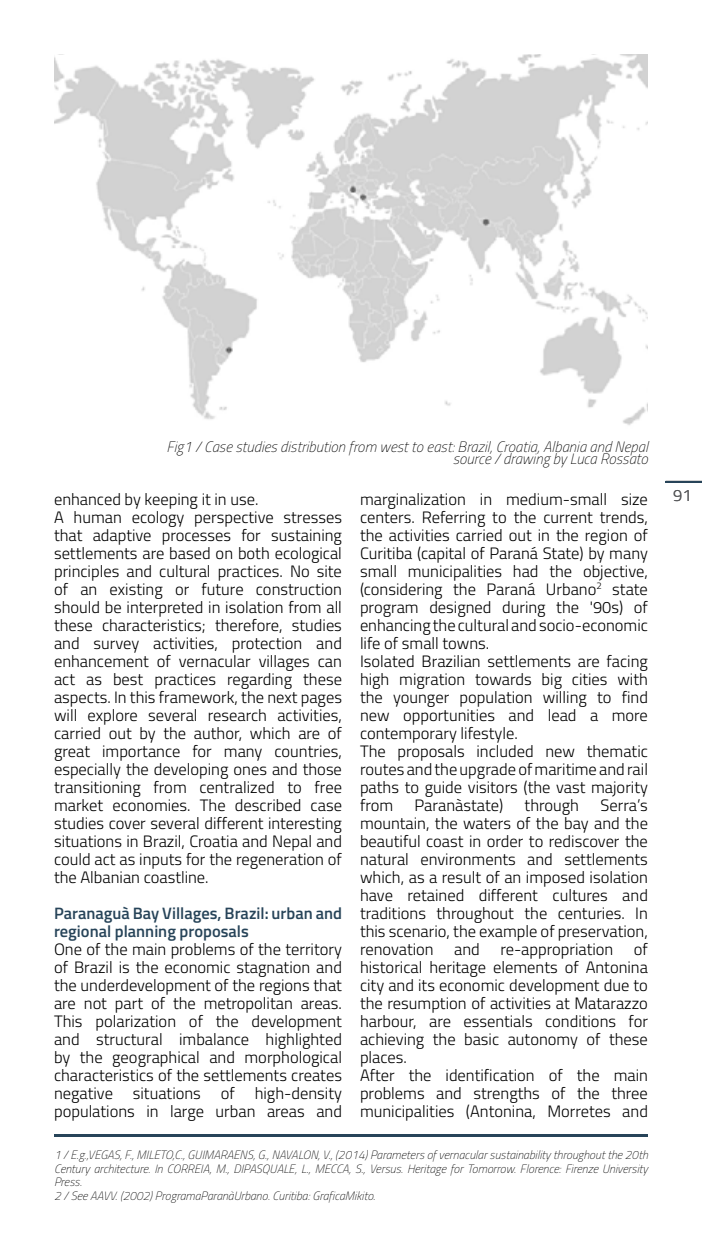
<style>
.page{position:relative;width:702px;height:1255px;background:#fff}
.page>*{position:absolute;margin:0;border:0;box-sizing:border-box;transform-origin:0 0}
.t1{font:300 16.5px/18px "Titillium";color:#000}
.t2{font:600 16.5px/18px "Titillium";color:#274459}
.t3{font:300 16.5px "Titillium";color:#58595b}
.t4{font:italic 100 15px/12px "Titillium";color:#000;text-align:right}
.t5{font:italic 100 12px/13.5px "Titillium";color:#000}
</style>
<div class="page">
<hr style="left:665px;top:480px;width:37px;height:2px;background:#58595b">
<hr style="left:665px;top:481px;width:37px;height:1px;background:#274459">
<img style="left:54px;top:54px;width:594px;height:371px">
<hr style="left:54px;top:1134px;width:594px;height:2px;background:#274459">
<p class="t4" style="left:166px;top:440px;width:483px">Fig1 / Case studies distribution from west to east: Brazil, Croatia, Albania and Nepal source / drawing by Luca Rossato</p>
<p class="t1" style="left:54px;top:489px;width:289px">enhanced by keeping it in use.<br>A human ecology perspective stresses that adaptive processes for sustaining settlements are based on both ecological principles and cultural practices. No site of an existing or future construction should be interpreted in isolation from all these characteristics; therefore, studies and survey activities, protection and enhancement of vernacular villages can act as best practices regarding these aspects. In this framework, the next pages will explore several research activities, carried out by the author, which are of great importance for many countries, especially the developing ones and those transitioning from centralized to free market economies. The described case studies cover several different interesting situations in Brazil, Croatia and Nepal and could act as inputs for the regeneration of the Albanian coastline.</p>
<p class="t2" style="left:54px;top:903px;width:289px">Paranaguà Bay Villages, Brazil: urban and regional planning proposals</p>
<p class="t1" style="left:54px;top:939px;width:289px;text-align:justify">One of the main problems of the territory of Brazil is the economic stagnation and the underdevelopment of the regions that are not part of the metropolitan areas.<br>This polarization of the development and structural imbalance highlighted by the geographical and morphological characteristics of the settlements creates negative situations of high-density populations in large urban areas and</p>
<p class="t1" style="left:360px;top:489px;width:289px">marginalization in medium-small size centers. Referring to the current trends, the activities carried out in the region of Curitiba (capital of Paraná State) by many small municipalities had the objective, (considering the Paraná Urbano<sup>2</sup> state program designed during the '90s) of enhancing the cultural and socio-economic life of small towns.<br>Isolated Brazilian settlements are facing high migration towards big cities with the younger population willing to find new opportunities and lead a more contemporary lifestyle.<br>The proposals included new thematic routes and the upgrade of maritime and rail paths to guide visitors (the vast majority from</p>
<p class="t1" style="left:414px;top:795px;width:90px">Paranàstate)</p>
<p class="t1" style="left:524px;top:795px;width:56px">through</p>
<p class="t1" style="left:360px;top:795px;width:289px;text-indent:240px">Serra’s mountain, the waters of the bay and the beautiful coast in order to rediscover the natural environments and settlements which, as a result of an imposed isolation have retained different cultures and traditions throughout the centuries. In this scenario, the example of preservation, renovation and re-appropriation of historical heritage elements of Antonina city and its economic development due to the resumption of activities at Matarazzo harbour, are essentials conditions for achieving the basic autonomy of these places.<br>After the identification of the main problems and strengths of the three municipalities (Antonina, Morretes and</p>
<p class="t5" style="left:54px;top:1147px;width:595px">1 / E.g.,VEGAS, F., MILETO,C., GUIMARAENS, G., NAVALON, V., (2014) Parameters of vernacular sustainability throughout the 20th Century architecture. In CORREIA, M., DIPASQUALE, L., MECCA, S., Versus. Heritage for Tomorrow. Florence: Firenze University Press.<br>2 / See AAVV. (2002) ProgramaParanàUrbano. Curitiba: GraficaMikito.</p>
<p class="t3" style="left:673px;top:483px;width:20px">91</p>
</div>
